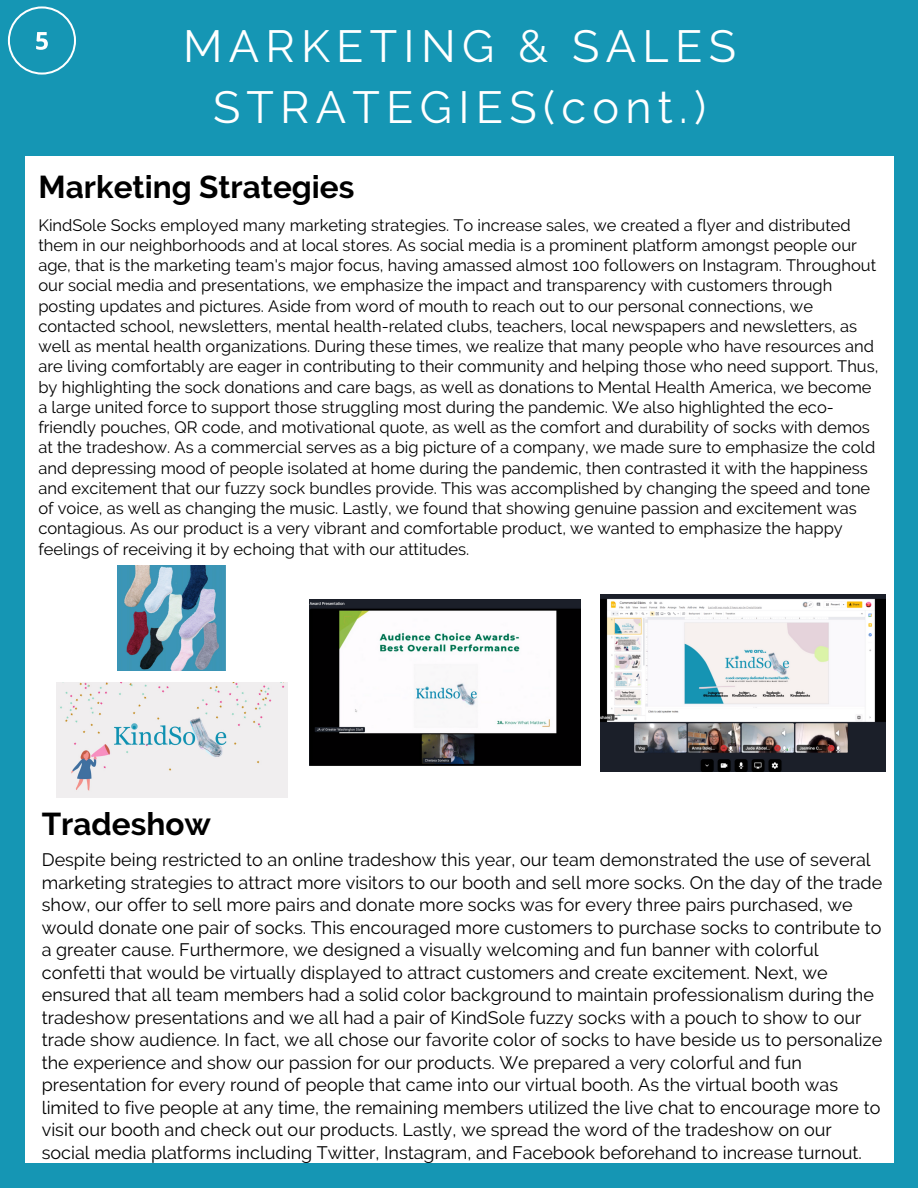
<style>
.page{position:relative;width:918px;height:1188px;background:#1596b4}
.page>*{position:absolute;margin:0;border:0;box-sizing:border-box;transform-origin:0 0}
.t1{font:45px/61.8px "Raleway";letter-spacing:.14em;color:#fff;text-align:center}
.t2{font:700 31.5px "Raleway";color:#000}
.t3{font:18px/22.5px "Raleway";color:#000}
.t4{font:16.5px/20.2px "Raleway";color:#000}
</style>
<div class="page">
<div style="left:26px;top:156px;width:868px;height:1007px;background:#fff"></div>
<img style="left:309px;top:600px;width:271px;height:166px">
<img style="left:601px;top:594px;width:284px;height:178px">
<img style="left:117px;top:566px;width:108px;height:105px">
<img style="left:56px;top:683px;width:231px;height:115px">
<svg style="left:8px;top:6px;width:68px;height:69px"></svg>
<p class="t1" style="left:183px;top:15px;width:554px">MARKETING &amp; SALES<br>STRATEGIES(cont.)</p>
<p class="t2" style="left:39px;top:168px;width:317px">Marketing Strategies</p>
<p class="t4" style="left:38px;top:215px;width:842px">KindSole Socks employed many marketing strategies. To increase sales, we created a flyer and distributed them in our neighborhoods and at local stores. As social media is a prominent platform amongst people our age, that is the marketing team's major focus, having amassed almost 100 followers on Instagram. Throughout our social media and presentations, we emphasize the impact and transparency with customers through posting updates and pictures. Aside from word of mouth to reach out to our personal connections, we contacted school, newsletters, mental health-related clubs, teachers, local newspapers and newsletters, as well as mental health organizations. During these times, we realize that many people who have resources and are living comfortably are eager in contributing to their community and helping those who need support. Thus, by highlighting the sock donations and care bags, as well as donations to Mental Health America, we become a large united force to support those struggling most during the pandemic. We also highlighted the eco&shy;friendly pouches, QR code, and motivational quote, as well as the comfort and durability of socks with demos at the tradeshow. As a commercial serves as a big picture of a company, we made sure to emphasize the cold and depressing mood of people isolated at home during the pandemic, then contrasted it with the happiness and excitement that our fuzzy sock bundles provide. This was accomplished by changing the speed and tone of voice, as well as changing the music. Lastly, we found that showing genuine passion and excitement was contagious. As our product is a very vibrant and comfortable product, we wanted to emphasize the happy feelings of receiving it by echoing that with our attitudes.</p>
<p class="t2" style="left:42px;top:805px;width:171px">Tradeshow</p>
<p class="t3" style="left:42px;top:848px;width:842px">Despite being restricted to an online tradeshow this year, our team demonstrated the use of several marketing strategies to attract more visitors to our booth and sell more socks. On the day of the trade show, our offer to sell more pairs and donate more socks was for every three pairs purchased, we would donate one pair of socks. This encouraged more customers to purchase socks to contribute to a greater cause. Furthermore, we designed a visually welcoming and fun banner with colorful confetti that would be virtually displayed to attract customers and create excitement. Next, we ensured that all team members had a solid color background to maintain professionalism during the tradeshow presentations and we all had a pair of KindSole fuzzy socks with a pouch to show to our trade show audience. In fact, we all chose our favorite color of socks to have beside us to personalize the experience and show our passion for our products. We prepared a very colorful and fun presentation for every round of people that came into our virtual booth. As the virtual booth was limited to five people at any time, the remaining members utilized the live chat to encourage more to visit our booth and check out our products. Lastly, we spread the word of the tradeshow on our social media platforms including Twitter, Instagram, and Facebook beforehand to increase turnout.</p>
</div>
